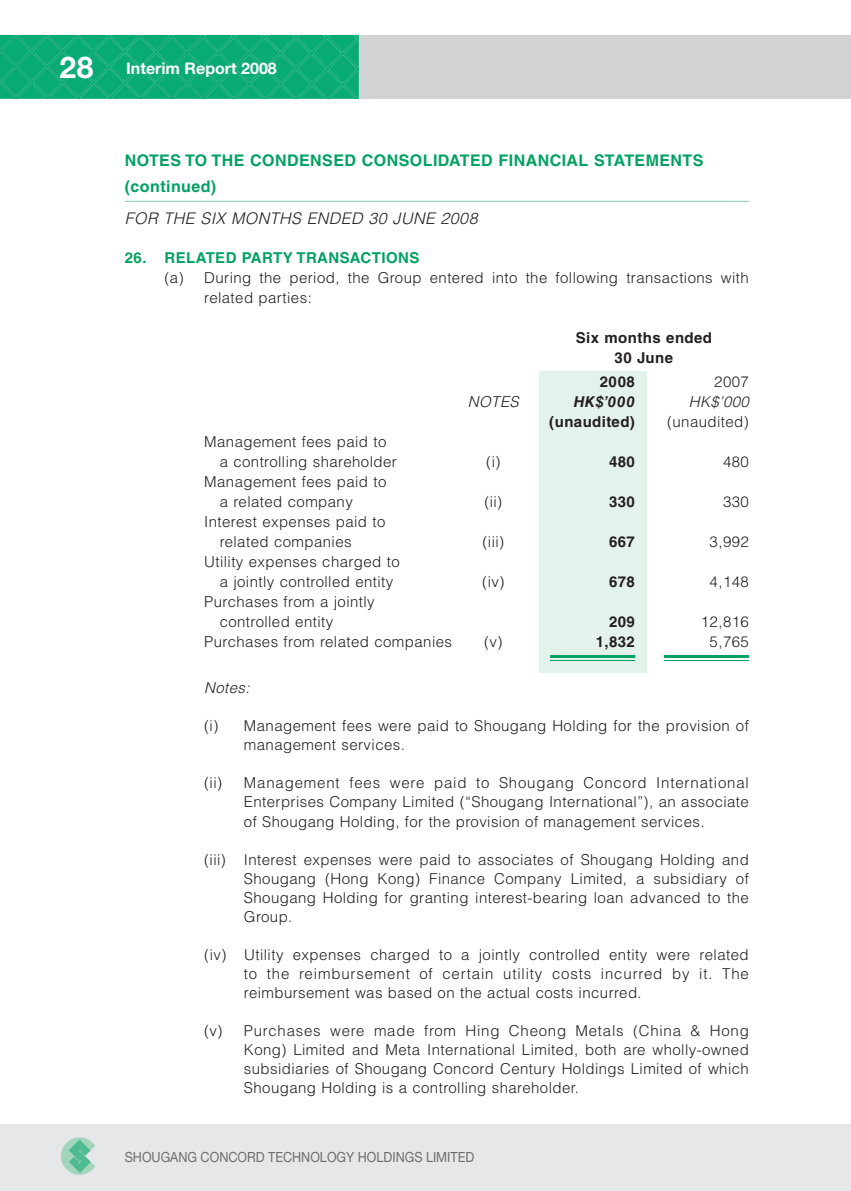
<style>
.page{position:relative;width:851px;height:1191px;background:#fff}
.page>*{position:absolute;margin:0;border:0;box-sizing:border-box;transform-origin:0 0}
.t1{font:700 16px/26px "Helvetica LT Std";letter-spacing:.03em;color:#00a261}
.t2{font:italic 300 16px "Helvetica LT Std";letter-spacing:.03em;color:#231f20}
.t3{font:700 16px "Helvetica Neue LT Std";color:#fff}
.t4{font:300 15px/19px "Helvetica LT Std";letter-spacing:.03em;color:#231f20}
.t5{font:700 15px/20px "Helvetica LT Std";letter-spacing:.03em;color:#231f20;text-align:center}
.t6{font:700 15px "Helvetica LT Std";letter-spacing:.03em;color:#00a261}
.t7{font:italic 300 15px "Helvetica LT Std";letter-spacing:.03em;color:#231f20}
.t8{font:italic 700 15px "Helvetica LT Std";color:#231f20}
.t9{font:14px "Helvetica Neue LT Std";color:#6c6d70;scale:.9 1}
.s1{font-size:30px}
</style>
<div class="page">
<div style="left:0;top:1124px;width:850px;height:66px;background:#e6e7e9"></div>
<div style="left:336px;top:35px;width:514px;height:63px;background:#d1d2d4"></div>
<svg style="left:0;top:35px;width:359px;height:63px;background:#0eac76"></svg>
<svg style="left:61px;top:1137px;width:34px;height:37px"></svg>
<hr style="left:125px;top:201px;width:623px;height:1px;background:#7dc8a6">
<div style="left:539px;top:371px;width:107px;height:301px;background:#e3f2ea"></div>
<hr style="left:550px;top:655px;width:85px;height:3px;background:#00a261">
<hr style="left:550px;top:660px;width:85px;height:1px;background:#00a261">
<hr style="left:663px;top:655px;width:85px;height:3px;background:#00a261">
<hr style="left:663px;top:660px;width:85px;height:1px;background:#00a261">
<p class="t3" style="left:59px;top:62px;width:219px"><span class="s1">28</span> Interim Report 2008</p>
<p class="t1" style="left:125px;top:150px;width:580px">NOTES TO THE CONDENSED CONSOLIDATED FINANCIAL STATEMENTS (continued)</p>
<p class="t2" style="left:125px;top:212px;width:354px">FOR THE SIX MONTHS ENDED 30 JUNE 2008</p>
<p class="t6" style="left:125px;top:252px;width:296px">26. RELATED PARTY TRANSACTIONS</p>
<p class="t4" style="left:204px;top:270px;width:546px;line-height:20px;text-indent:-40px">(a) During the period, the Group entered into the following transactions with related parties:</p>
<p class="t5" style="left:575px;top:330px;width:138px">Six months ended<br>30 June</p>
<p class="t5" style="left:599px;top:374px;width:37px">2008</p>
<p class="t4" style="left:714px;top:374px;width:36px">2007</p>
<p class="t7" style="left:468px;top:396px;width:52px">NOTES</p>
<p class="t8" style="left:573px;top:396px;width:63px">HK$’000</p>
<p class="t7" style="left:688px;top:396px;width:62px">HK$’000</p>
<p class="t5" style="left:549px;top:414px;width:87px">(unaudited)</p>
<p class="t4" style="left:667px;top:414px;width:83px">(unaudited)</p>
<p class="t4" style="left:220px;top:434px;width:179px;line-height:20px;text-indent:-15px">Management fees paid to a controlling shareholder</p>
<p class="t4" style="left:486px;top:454px;width:16px">(i)</p>
<p class="t5" style="left:609px;top:454px;width:27px">480</p>
<p class="t4" style="left:722px;top:454px;width:27px">480</p>
<p class="t4" style="left:220px;top:474px;width:168px;line-height:20px;text-indent:-15px">Management fees paid to a related company</p>
<p class="t4" style="left:220px;top:514px;width:167px;line-height:20px;text-indent:-15px">Interest expenses paid to related companies</p>
<p class="t4" style="left:204px;top:554px;width:197px;line-height:20px;text-align:center">Utility expenses charged to a jointly controlled entity</p>
<p class="t4" style="left:220px;top:594px;width:156px;line-height:20px;text-indent:-15px">Purchases from a jointly controlled entity</p>
<p class="t4" style="left:484px;top:494px;width:19px">(ii)</p>
<p class="t5" style="left:609px;top:494px;width:27px">330</p>
<p class="t4" style="left:722px;top:494px;width:27px">330</p>
<p class="t4" style="left:482px;top:534px;width:23px">(iii)</p>
<p class="t5" style="left:609px;top:534px;width:27px">667</p>
<p class="t4" style="left:709px;top:534px;width:41px">3,992</p>
<p class="t4" style="left:482px;top:574px;width:24px">(iv)</p>
<p class="t5" style="left:609px;top:574px;width:27px">678</p>
<p class="t4" style="left:709px;top:574px;width:41px">4,148</p>
<p class="t5" style="left:609px;top:614px;width:27px">209</p>
<p class="t4" style="left:700px;top:614px;width:49px">12,816</p>
<p class="t4" style="left:204px;top:634px;width:249px">Purchases from related companies</p>
<p class="t4" style="left:484px;top:634px;width:20px">(v)</p>
<p class="t5" style="left:595px;top:634px;width:41px">1,832</p>
<p class="t4" style="left:709px;top:634px;width:41px">5,765</p>
<p class="t7" style="left:204px;top:682px;width:47px">Notes:</p>
<p class="t4" style="left:244px;top:718px;width:506px;text-indent:-40px">(i) Management fees were paid to Shougang Holding for the provision of management services.</p>
<p class="t4" style="left:204px;top:775px;width:19px">(ii)</p>
<p class="t4" style="left:244px;top:775px;width:506px;text-align:justify">Management fees were paid to Shougang Concord International Enterprises Company Limited (“Shougang International”), an associate of Shougang Holding, for the provision of management services.</p>
<p class="t4" style="left:244px;top:851px;width:506px;text-align:justify;text-indent:-40px">(iii) Interest expenses were paid to associates of Shougang Holding and Shougang (Hong Kong) Finance Company Limited, a subsidiary of Shougang Holding for granting interest-bearing loan advanced to the Group.</p>
<p class="t4" style="left:244px;top:946px;width:506px;text-align:justify;text-indent:-40px">(iv) Utility expenses charged to a jointly controlled entity were related to the reimbursement of certain utility costs incurred by it. The reimbursement was based on the actual costs incurred.</p>
<p class="t4" style="left:244px;top:1022px;width:506px;text-align:justify;text-indent:-40px">(v) Purchases were made from Hing Cheong Metals (China &amp; Hong Kong) Limited and Meta International Limited, both are wholly-owned subsidiaries of Shougang Concord Century Holdings Limited of which Shougang Holding is a controlling shareholder.</p>
<p class="t9" style="left:125px;top:1151px;width:390px">SHOUGANG CONCORD TECHNOLOGY HOLDINGS LIMITED</p>
</div>
